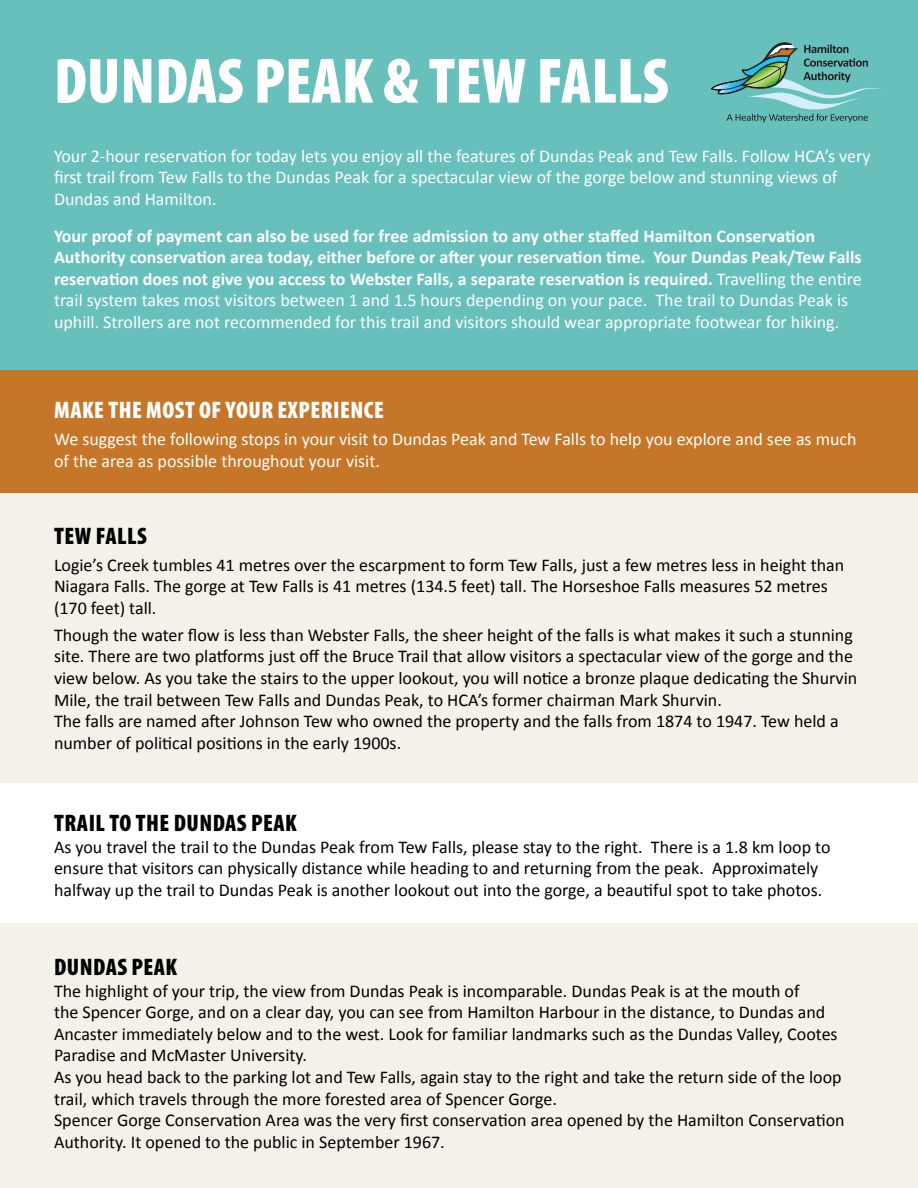
<style>
.page{position:relative;width:918px;height:1188px;background:#fff}
.page>*{position:absolute;margin:0;border:0;box-sizing:border-box;transform-origin:0 0}
.t1{font:900 condensed 64.5px "Myriad Pro";color:#fff}
.t2{font:900 condensed 24px "Myriad Pro";letter-spacing:.02em;color:#000}
.t3{font:900 condensed 24px "Myriad Pro";letter-spacing:.02em;color:#fff}
.t4{font:18px/21.6px "Calibri";color:#000}
.t5{font:700 18px/21.6px "Calibri";color:#fff}
.t6{font:18px/21.6px "Calibri";color:#fff}
.s1{font-weight:400}
</style>
<div class="page">
<div style="left:0;top:0;width:918px;height:378px;background:#68c0bc"></div>
<div style="left:0;top:370px;width:918px;height:123px;background:#c67628"></div>
<div style="left:0;top:924px;width:918px;height:264px;background:#f4f1e8"></div>
<svg style="left:711px;top:42px;width:171px;height:80px"></svg>
<div style="left:0;top:493px;width:918px;height:290px;background:#f4f1e8"></div>
<h1 class="t1" style="left:54px;top:43px;width:616px">DUNDAS PEAK &amp; TEW FALLS</h1>
<p class="t6" style="left:54px;top:145px;width:818px">Your 2-hour reservation for today lets you enjoy all the features of Dundas Peak and Tew Falls. Follow HCA’s very first trail from Tew Falls to the Dundas Peak for a spectacular view of the gorge below and stunning views of<br>Dundas and Hamilton.</p>
<p class="t5" style="left:54px;top:224px;width:809px">Your proof of payment can also be used for free admission to any other staffed Hamilton Conservation Authority conservation area today, either before or after your reservation time. Your Dundas Peak/Tew Falls reservation does not give you access to Webster Falls, a separate reservation is required. <span class="s1">Travelling the entire trail system takes most visitors between 1 and 1.5 hours depending on your pace. The trail to Dundas Peak is uphill. Strollers are not recommended for this trail and visitors should wear appropriate footwear for hiking.</span></p>
<h2 class="t3" style="left:54px;top:396px;width:331px">MAKE THE MOST OF YOUR EXPERIENCE</h2>
<p class="t6" style="left:54px;top:430px;width:804px">We suggest the following stops in your visit to Dundas Peak and Tew Falls to help you explore and see as much of the area as possible throughout your visit.</p>
<h2 class="t2" style="left:54px;top:521px;width:94px">TEW FALLS</h2>
<p class="t4" style="left:54px;top:553px;width:792px">Logie’s Creek tumbles 41 metres over the escarpment to form Tew Falls, just a few metres less in height than<br>Niagara Falls. The gorge at Tew Falls is 41 metres (134.5 feet) tall. The Horseshoe Falls measures 52 metres (170 feet) tall.</p>
<p class="t4" style="left:54px;top:624px;width:805px">Though the water flow is less than Webster Falls, the sheer height of the falls is what makes it such a stunning site. There are two platforms just off the Bruce Trail that allow visitors a spectacular view of the gorge and the view below. As you take the stairs to the upper lookout, you will notice a bronze plaque dedicating the Shurvin Mile, the trail between Tew Falls and Dundas Peak, to HCA’s former chairman Mark Shurvin.<br>The falls are named after Johnson Tew who owned the property and the falls from 1874 to 1947. Tew held a number of political positions in the early 1900s.</p>
<h2 class="t2" style="left:54px;top:809px;width:244px">TRAIL TO THE DUNDAS PEAK</h2>
<p class="t4" style="left:54px;top:836px;width:778px">As you travel the trail to the Dundas Peak from Tew Falls, please stay to the right. There is a 1.8 km loop to ensure that visitors can physically distance while heading to and returning from the peak. Approximately halfway up the trail to Dundas Peak is another lookout out into the gorge, a beautiful spot to take photos.</p>
<h2 class="t2" style="left:54px;top:953px;width:124px">DUNDAS PEAK</h2>
<p class="t4" style="left:54px;top:979px;width:792px">The highlight of your trip, the view from Dundas Peak is incomparable. Dundas Peak is at the mouth of<br>the Spencer Gorge, and on a clear day, you can see from Hamilton Harbour in the distance, to Dundas and Ancaster immediately below and to the west. Look for familiar landmarks such as the Dundas Valley, Cootes Paradise and McMaster University.<br>As you head back to the parking lot and Tew Falls, again stay to the right and take the return side of the loop trail, which travels through the more forested area of Spencer Gorge.<br>Spencer Gorge Conservation Area was the very first conservation area opened by the Hamilton Conservation Authority. It opened to the public in September 1967.</p>
</div>
